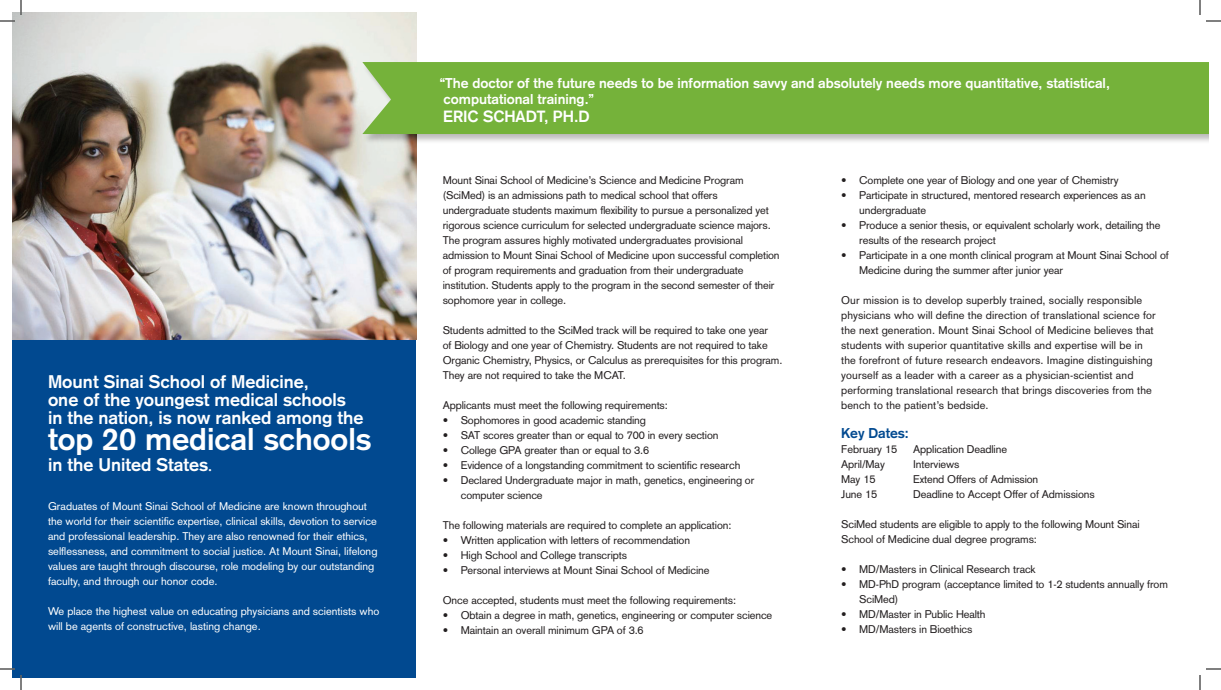
<style>
.page{position:relative;width:1221px;height:690px;background:#fff}
.page>*{position:absolute;margin:0;border:0;box-sizing:border-box;transform-origin:0 0}
.subhead{font:700 31px "Akzidenz Grotesk";color:#fff}
.subhead-2{font:700 18px/18px "Akzidenz Grotesk";color:#fff}
.subhead-3{font:700 16px "Akzidenz Grotesk";color:#fff}
.subhead-4{font:700 14px/16px "Akzidenz Grotesk";color:#fff}
.subhead-5{font:700 14px "Akzidenz Grotesk";color:#014990}
.body_copy{font:11px/15px "Akzidenz Grotesk";letter-spacing:-.01em;color:#231f20}
.subhead-6{font:11px/15px "Akzidenz Grotesk";color:#fff}
.body_copy-2{font:11px/15px "Akzidenz Grotesk";letter-spacing:.01em;color:#231f20}
.s1{font-family:"Adobe Caslon Pro";font-size:14px}
</style>
<div class="page">
<div style="left:13px;top:335px;width:403px;height:343px;background:#014990"></div>
<img style="left:12px;top:12px;width:404px;height:327px">
<div style="left:362px;top:61px;width:847px;height:83px;background:#231f20;opacity:.3"></div>
<div style="left:362px;top:62px;width:847px;height:72px;background:#75b23a"></div>
<svg style="left:0;top:0;width:22px;height:22px"></svg>
<svg style="left:0;top:668px;width:22px;height:22px"></svg>
<svg style="left:1199px;top:0;width:22px;height:22px"></svg>
<svg style="left:1199px;top:668px;width:22px;height:22px"></svg>
<p class="subhead-2" style="left:48px;top:373px;width:317px">Mount Sinai School of Medicine,<br>one of the youngest medical schools in the nation, is now ranked among the</p>
<p class="subhead" style="left:48px;top:421px;width:325px">top 20 medical schools</p>
<p class="subhead-2" style="left:48px;top:456px;width:166px">in the United States<span class="s1">.</span></p>
<p class="subhead-6" style="left:48px;top:499px;width:331px">Graduates of Mount Sinai School of Medicine are known throughout the world for their scientific expertise, clinical skills, devotion to service and professional leadership. They are also renowned for their ethics, selflessness, and commitment to social justice. At Mount Sinai, lifelong values are taught through discourse, role modeling by our outstanding faculty, and through our honor code.</p>
<p class="subhead-6" style="left:48px;top:604px;width:333px">We place the highest value on educating physicians and scientists who will be agents of constructive, lasting change.</p>
<p class="subhead-4" style="left:440px;top:75px;width:672px">“The doctor of the future needs to be information savvy and absolutely needs more quantitative, statistical, computational training.”</p>
<p class="subhead-3" style="left:443px;top:107px;width:148px">ERIC SCHADT, PH.D</p>
<p class="body_copy" style="left:443px;top:173px;width:338px">Mount Sinai School of Medicine’s Science and Medicine Program (SciMed) is an admissions path to medical school that offers undergraduate students maximum flexibility to pursue a personalized yet rigorous science curriculum for selected undergraduate science majors.<br>The program assures highly motivated undergraduates provisional admission to Mount Sinai School of Medicine upon successful completion of program requirements and graduation from their undergraduate institution. Students apply to the program in the second semester of their sophomore year in college.</p>
<p class="body_copy" style="left:443px;top:323px;width:341px">Students admitted to the SciMed track will be required to take one year<br>of Biology and one year of Chemistry. Students are not required to take Organic Chemistry, Physics, or Calculus as prerequisites for this program.<br>They are not required to take the MCAT.</p>
<p class="body_copy" style="left:443px;top:398px;width:227px">Applicants must meet the following requirements:</p>
<p class="body_copy" style="left:443px;top:413px;width:205px">• Sophomores in good academic standing</p>
<p class="body_copy" style="left:443px;top:428px;width:277px">• SAT scores greater than or equal to 700 in every section</p>
<p class="body_copy" style="left:443px;top:443px;width:208px">• College GPA greater than or equal to 3.6</p>
<p class="body_copy" style="left:443px;top:458px;width:299px">• Evidence of a longstanding commitment to scientific research</p>
<p class="body_copy" style="left:461px;top:473px;width:295px;text-indent:-18px">• Declared Undergraduate major in math, genetics, engineering or computer science</p>
<p class="body_copy" style="left:443px;top:518px;width:290px">The following materials are required to complete an application:</p>
<p class="body_copy" style="left:443px;top:533px;width:249px">• Written application with letters of recommendation</p>
<p class="body_copy" style="left:443px;top:548px;width:186px">• High School and College transcripts</p>
<p class="body_copy" style="left:443px;top:563px;width:268px">• Personal interviews at Mount Sinai School of Medicine</p>
<p class="body_copy" style="left:443px;top:593px;width:295px">Once accepted, students must meet the following requirements:</p>
<p class="body_copy" style="left:443px;top:608px;width:331px">• Obtain a degree in math, genetics, engineering or computer science</p>
<p class="body_copy" style="left:443px;top:623px;width:202px">• Maintain an overall minimum GPA of 3.6</p>
<p class="body_copy" style="left:841px;top:173px;width:279px">• Complete one year of Biology and one year of Chemistry</p>
<p class="body_copy" style="left:859px;top:188px;width:288px;text-indent:-18px">• Participate in structured, mentored research experiences as an undergraduate</p>
<p class="body_copy" style="left:859px;top:218px;width:303px;text-indent:-18px">• Produce a senior thesis, or equivalent scholarly work, detailing the results of the research project</p>
<p class="body_copy" style="left:859px;top:248px;width:311px;text-indent:-18px">• Participate in a one month clinical program at Mount Sinai School of<br>Medicine during the summer after junior year</p>
<p class="body_copy-2" style="left:841px;top:293px;width:316px">Our mission is to develop superbly trained, socially responsible physicians who will define the direction of translational science for the next generation. Mount Sinai School of Medicine believes that students with superior quantitative skills and expertise will be in the forefront of future research endeavors. Imagine distinguishing yourself as a leader with a career as a physician-scientist and performing translational research that brings discoveries from the bench to the patient’s bedside.</p>
<p class="subhead-5" style="left:841px;top:425px;width:69px">Key Dates:</p>
<p class="body_copy" style="left:841px;top:442px;width:57px">February 15</p>
<p class="body_copy" style="left:913px;top:442px;width:95px">Application Deadline</p>
<p class="body_copy" style="left:841px;top:457px;width:45px">April/May</p>
<p class="body_copy" style="left:913px;top:457px;width:48px">Interviews</p>
<p class="body_copy" style="left:841px;top:472px;width:36px">May 15</p>
<p class="body_copy" style="left:913px;top:472px;width:127px">Extend Offers of Admission</p>
<p class="body_copy" style="left:841px;top:487px;width:38px">June 15</p>
<p class="body_copy" style="left:913px;top:487px;width:183px">Deadline to Accept Offer of Admissions</p>
<p class="body_copy" style="left:841px;top:517px;width:300px">SciMed students are eligible to apply to the following Mount Sinai<br>School of Medicine dual degree programs:</p>
<p class="body_copy" style="left:841px;top:562px;width:196px">• MD/Masters in Clinical Research track</p>
<p class="body_copy" style="left:859px;top:577px;width:310px;text-indent:-18px">• MD-PhD program (acceptance limited to 1-2 students annually from<br>SciMed)</p>
<p class="body_copy" style="left:841px;top:607px;width:146px">• MD/Master in Public Health</p>
<p class="body_copy" style="left:841px;top:622px;width:133px">• MD/Masters in Bioethics</p>
</div>
